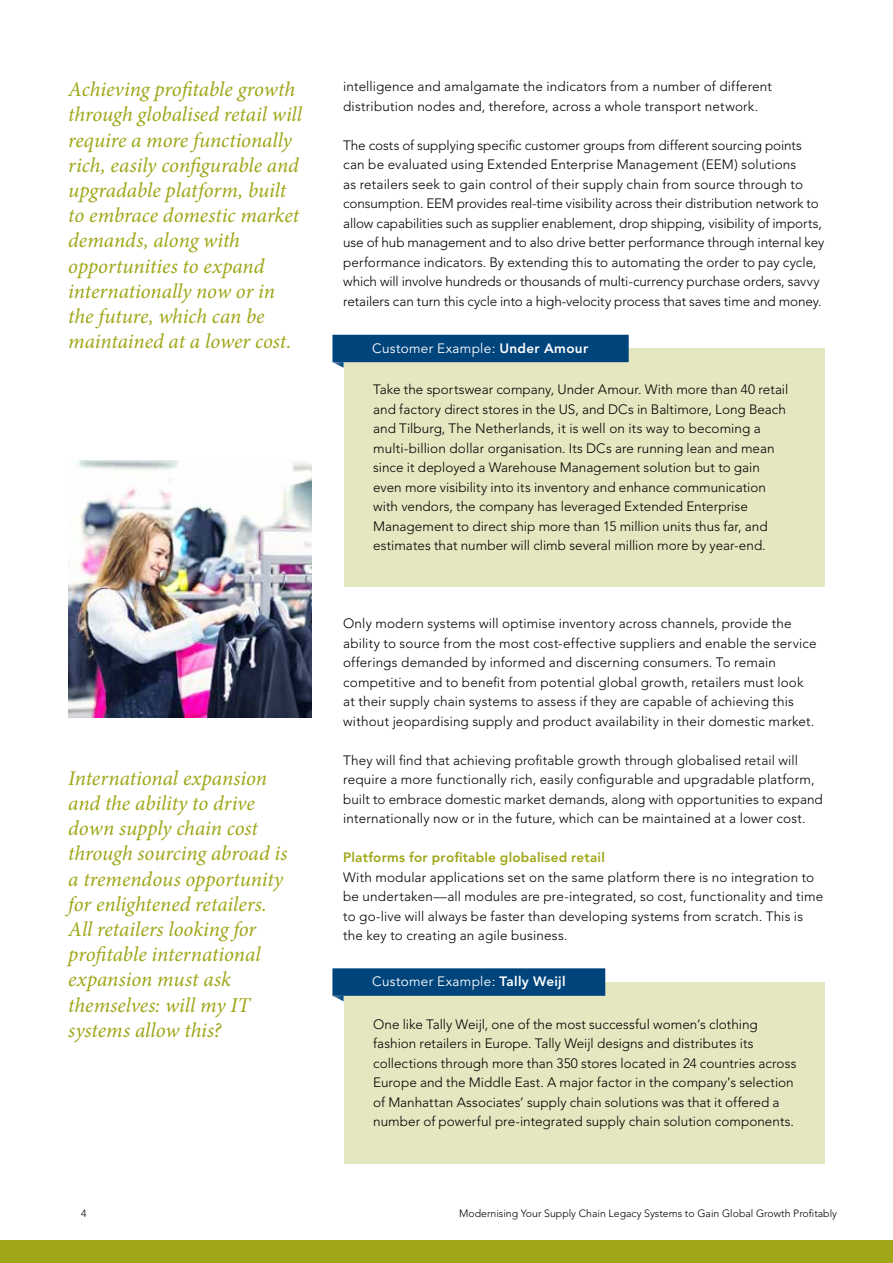
<style>
.page{position:relative;width:893px;height:1263px;background:#fff}
.page>*{position:absolute;margin:0;border:0;box-sizing:border-box;transform-origin:0 0}
.t1{font:italic 21px/25.2px "Minion Pro";letter-spacing:-.005em;color:#9fa617}
.t2{font:300 13.5px/19.5px "Avenir";letter-spacing:.005em;color:#000}
.t3{font:13.5px "Avenir";letter-spacing:.02em;color:#fff}
.t4{font:800 13.5px "Avenir";letter-spacing:.015em;color:#9fa617}
.t5{font:300 10.5px "Avenir";color:#000}
.s1{font-weight:800}
</style>
<div class="page">
<div style="left:344px;top:349px;width:480px;height:238px;background:#e5e7c0"></div>
<div style="left:344px;top:982px;width:480px;height:181px;background:#e5e7c0"></div>
<img style="left:68px;top:460px;width:243px;height:257px">
<div style="left:0;top:1240px;width:893px;height:23px;background:#9fa617"></div>
<div style="left:332px;top:335px;width:297px;height:27px;background:#00447c"></div>
<div style="left:332px;top:968px;width:273px;height:28px;background:#00447c"></div>
<svg style="left:332px;top:362px;width:12px;height:6px"></svg>
<svg style="left:333px;top:996px;width:11px;height:5px"></svg>
<p class="t1" style="left:68px;top:77px;width:235px">Achieving profitable growth through globalised retail will require a more functionally rich, easily configurable and upgradable platform, built to embrace domestic market demands, along with opportunities to expand internationally now or in the future, which can be maintained at a lower cost.</p>
<p class="t1" style="left:68px;top:765px;width:221px">International expansion and the ability to drive down supply chain cost through sourcing abroad is a tremendous opportunity for enlightened retailers.<br>All retailers looking for profitable international expansion must ask themselves: will my IT systems allow this?</p>
<p class="t2" style="left:343px;top:77px;width:430px">intelligence and amalgamate the indicators from a number of different distribution nodes and, therefore, across a whole transport network.</p>
<p class="t2" style="left:343px;top:135px;width:483px">The costs of supplying specific customer groups from different sourcing points can be evaluated using Extended Enterprise Management (EEM) solutions<br>as retailers seek to gain control of their supply chain from source through to consumption. EEM provides real-time visibility across their distribution network to allow capabilities such as supplier enablement, drop shipping, visibility of imports, use of hub management and to also drive better performance through internal key performance indicators. By extending this to automating the order to pay cycle, which will involve hundreds or thousands of multi-currency purchase orders, savvy retailers can turn this cycle into a high-velocity process that saves time and money.</p>
<p class="t3" style="left:372px;top:340px;width:218px">Customer Example: <span class="s1">Under Amour</span></p>
<p class="t2" style="left:373px;top:380px;width:417px">Take the sportswear company, Under Amour. With more than 40 retail and factory direct stores in the US, and DCs in Baltimore, Long Beach and Tilburg, The Netherlands, it is well on its way to becoming a multi-billion dollar organisation. Its DCs are running lean and mean since it deployed a Warehouse Management solution but to gain even more visibility into its inventory and enhance communication with vendors, the company has leveraged Extended Enterprise Management to direct ship more than 15 million units thus far, and estimates that number will climb several million more by year-end.</p>
<p class="t2" style="left:343px;top:614px;width:475px">Only modern systems will optimise inventory across channels, provide the ability to source from the most cost-effective suppliers and enable the service offerings demanded by informed and discerning consumers. To remain competitive and to benefit from potential global growth, retailers must look at their supply chain systems to assess if they are capable of achieving this without jeopardising supply and product availability in their domestic market.</p>
<p class="t2" style="left:343px;top:750px;width:481px">They will find that achieving profitable growth through globalised retail will require a more functionally rich, easily configurable and upgradable platform, built to embrace domestic market demands, along with opportunities to expand internationally now or in the future, which can be maintained at a lower cost.</p>
<p class="t4" style="left:343px;top:849px;width:263px">Platforms for profitable globalised retail</p>
<p class="t2" style="left:343px;top:867px;width:481px">With modular applications set on the same platform there is no integration to be undertaken—all modules are pre-integrated, so cost, functionality and time to go-live will always be faster than developing systems from scratch. This is the key to creating an agile business.</p>
<p class="t3" style="left:372px;top:974px;width:195px">Customer Example: <span class="s1">Tally Weijl</span></p>
<p class="t2" style="left:373px;top:1014px;width:425px">One like Tally Weijl, one of the most successful women’s clothing fashion retailers in Europe. Tally Weijl designs and distributes its collections through more than 350 stores located in 24 countries across Europe and the Middle East. A major factor in the company’s selection of Manhattan Associates’ supply chain solutions was that it offered a number of powerful pre-integrated supply chain solution components.</p>
<p class="t5" style="left:81px;top:1207px;width:7px">4</p>
<p class="t5" style="left:459px;top:1207px;width:379px">Modernising Your Supply Chain Legacy Systems to Gain Global Growth Profitably</p>
</div>
